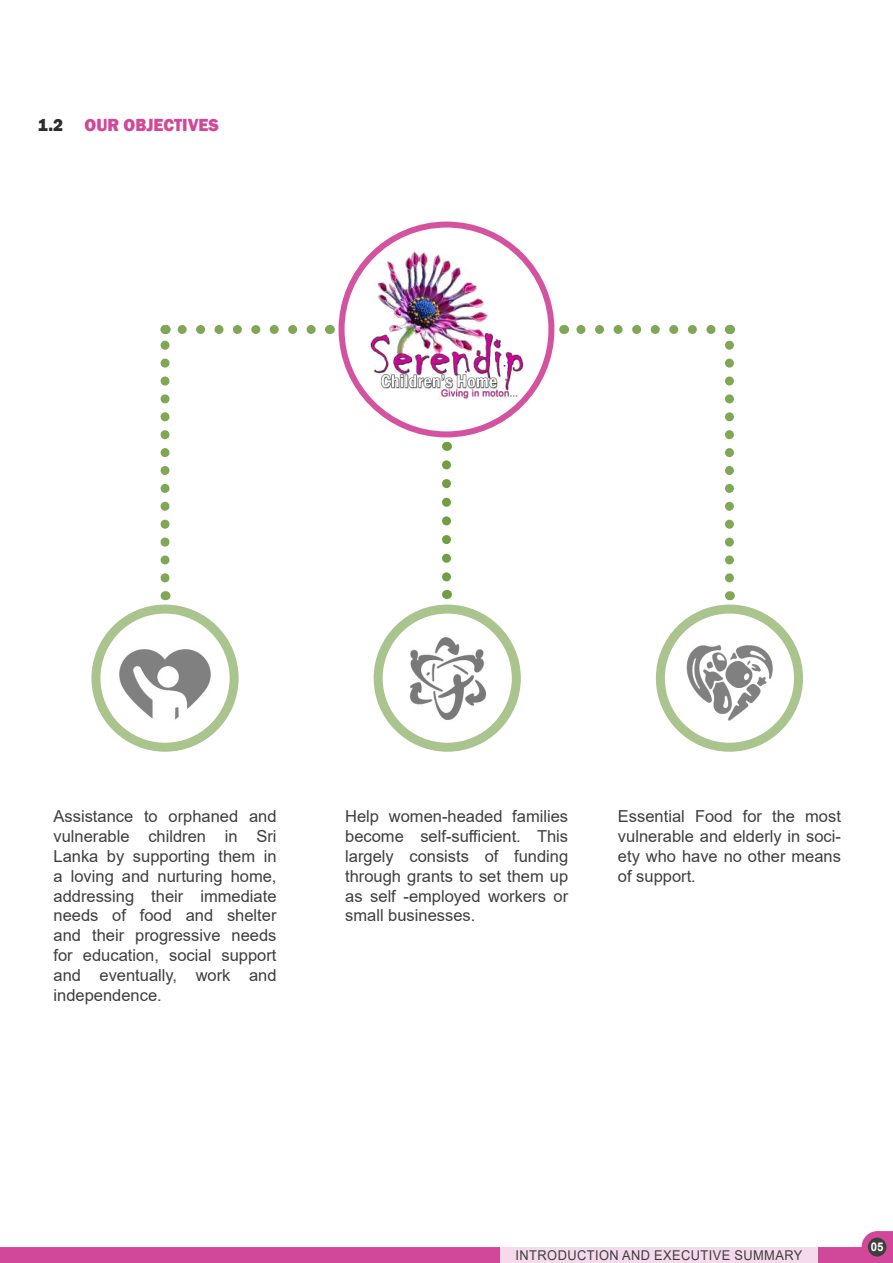
<style>
.page{position:relative;width:893px;height:1263px;background:#fff}
.page>*{position:absolute;margin:0;border:0;box-sizing:border-box;transform-origin:0 0}
.t1{font:800 18px "Franklin Gothic";color:#d1489b;scale:.95 1}
.t2{font:16.5px/19.8px "Arial";color:#3e3e3f;text-align:justify}
.t3{font:13.5px "Arial";letter-spacing:.035em;color:#3e3e3f;scale:.95 1}
.t4{font:700 12px "Arial";color:#fff;scale:.95 1}
.s1{color:#2e2b2c}
</style>
<div class="page">
<div style="left:878px;top:1232px;width:14px;height:30px;background:#d1489b"></div>
<div style="left:877px;top:1231px;width:16px;height:32px;border:2px solid #d1489b"></div>
<div style="left:862px;top:1232px;width:30px;height:30px;background:#d1489b;border-radius:50%"></div>
<div style="left:862px;top:1231px;width:31px;height:32px;border:2px solid #d1489b;border-radius:50%"></div>
<div style="left:1px;top:1248px;width:875px;height:14px;background:#d1489b"></div>
<div style="left:0;top:1247px;width:877px;height:16px;border:2px solid #d1489b"></div>
<div style="left:868px;top:1237px;width:18px;height:19px;background:#3e3e3f;border-radius:50%"></div>
<div style="left:500px;top:1247px;width:317px;height:16px;background:#f5daeb"></div>
<img style="left:369px;top:244px;width:157px;height:157px">
<div style="left:339px;top:222px;width:215px;height:215px;border:6px solid #d453a1;border-radius:50%"></div>
<div style="left:91px;top:605px;width:148px;height:147px;border:9px solid #aac48e;border-radius:50%"></div>
<div style="left:374px;top:605px;width:147px;height:147px;border:9px solid #aac48e;border-radius:50%"></div>
<div style="left:656px;top:605px;width:147px;height:147px;border:9px solid #aac48e;border-radius:50%"></div>
<img style="left:119px;top:649px;width:92px;height:71px">
<img style="left:391px;top:622px;width:113px;height:112px;border-radius:56px">
<img style="left:686px;top:645px;width:87px;height:76px">
<svg style="left:442px;top:465px;width:9px;height:134px"></svg>
<svg style="left:576px;top:325px;width:135px;height:9px"></svg>
<svg style="left:161px;top:325px;width:150px;height:253px"></svg>
<svg style="left:725px;top:325px;width:9px;height:253px"></svg>
<p class="t1" style="left:38px;top:113px;width:192px"><span class="s1">1.2</span> OUR OBJECTIVES</p>
<p class="t2" style="left:54px;top:807px;width:225px">Assistance to orphaned and vulnerable children in Sri Lanka by supporting them in a loving and nurturing home, addressing their immediate needs of food and shelter and their progressive needs for education, social support and eventually, work and independence.</p>
<p class="t2" style="left:345px;top:807px;width:225px">Help women-headed families become self-sufficient. This largely consists of funding through grants to set them up as self -employed workers or small businesses.</p>
<p class="t2" style="left:618px;top:807px;width:225px">Essential Food for the most vulnerable and elderly in soci&shy;ety who have no other means of support.</p>
<p class="t3" style="left:516px;top:1246px;width:303px">INTRODUCTION AND EXECUTIVE SUMMARY</p>
<p class="t4" style="left:871px;top:1239px;width:15px">05</p>
</div>
